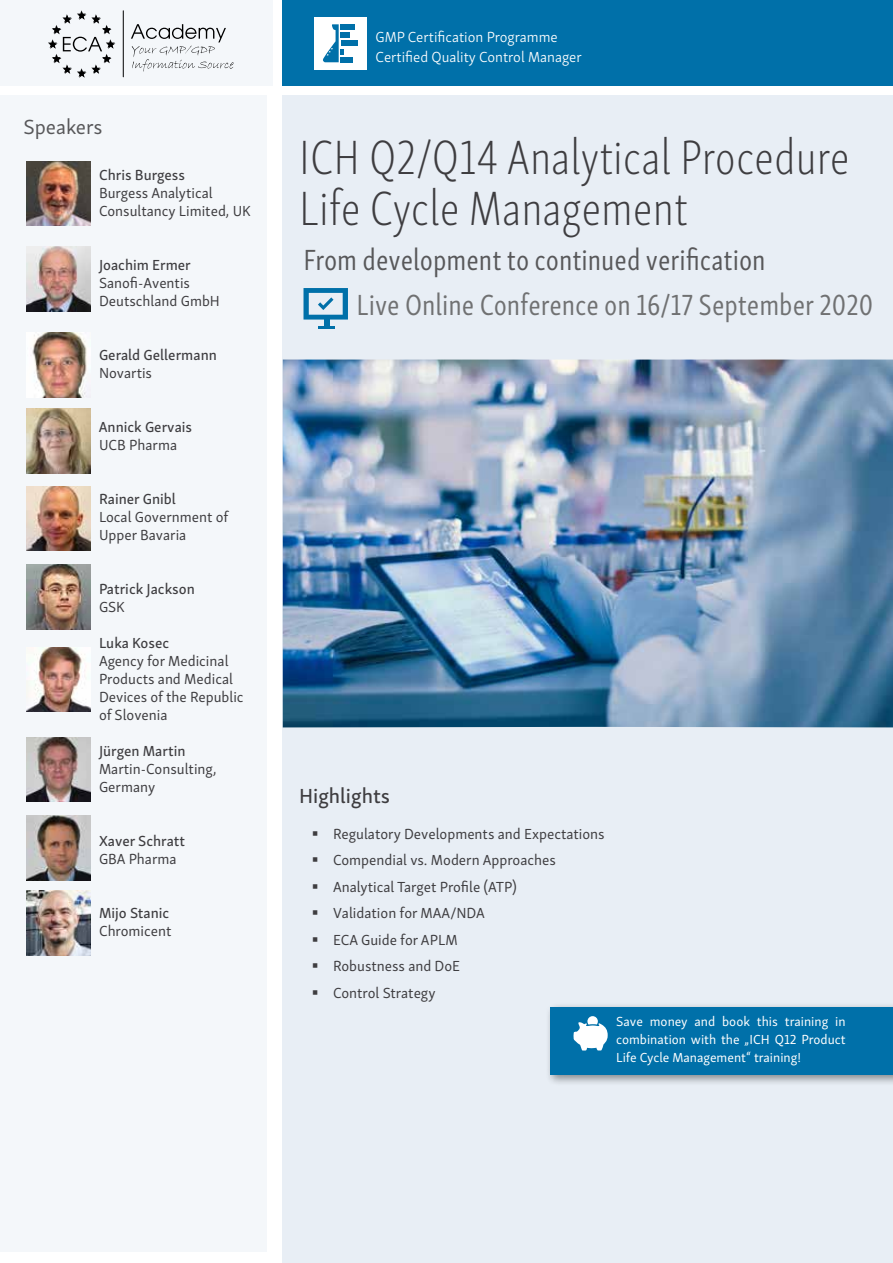
<style>
.page{position:relative;width:893px;height:1263px;background:#fff}
.page>*{position:absolute;margin:0;border:0;box-sizing:border-box;transform-origin:0 0}
.t1{font:49.5px/51px "Skolar Sans Latn Cp El";color:#3e3d40}
.t2{font:30px "Skolar Sans Latn Cp";color:#707172}
.t3{font:30px "Skolar Sans Latn Cp";color:#58585a}
.t4{font:21px "Skolar Sans Latn Me";color:#3e3d40}
.t5{font:21px "Skolar Sans Latn";color:#58585a}
.t6{font:15px/18px "Skolar Sans Latn";color:#3e3d40}
.t7{font:15px "Skolar Sans Latn Me";color:#3e3d40}
.t8{font:300 15px/19.5px "Skolar Sans Latn";color:#fff}
.t9{font:13.5px/18px "Skolar Sans Latn";color:#fff;text-align:justify}
</style>
<div class="page">
<div style="left:283px;top:96px;width:610px;height:1167px;background:#e8eef5"></div>
<div style="left:283px;top:0;width:610px;height:85px;background:#0070a9"></div>
<img style="left:283px;top:360px;width:610px;height:367px">
<div style="left:0;top:96px;width:267px;height:1156px;background:#f4f7fa"></div>
<img style="left:27px;top:161px;width:63px;height:65px">
<img style="left:27px;top:247px;width:63px;height:64px">
<img style="left:27px;top:333px;width:63px;height:64px">
<img style="left:27px;top:409px;width:63px;height:64px">
<img style="left:27px;top:486px;width:63px;height:65px">
<img style="left:27px;top:565px;width:63px;height:64px">
<img style="left:27px;top:647px;width:63px;height:65px">
<img style="left:27px;top:737px;width:63px;height:65px">
<img style="left:27px;top:815px;width:63px;height:65px">
<img style="left:27px;top:891px;width:63px;height:64px">
<div style="left:0;top:0;width:272px;height:85px;background:#f4f7fa"></div>
<div style="left:324px;top:319px;width:5px;height:8px;background:#0070a9"></div>
<hr style="left:318px;top:326px;width:17px;height:3px;background:#0070a9">
<svg style="left:303px;top:288px;width:45px;height:32px"></svg>
<hr style="left:123px;top:11px;width:1px;height:66px;background:#000">
<svg style="left:131px;top:24px;width:103px;height:48px"></svg>
<svg style="left:48px;top:10px;width:67px;height:68px"></svg>
<div style="left:546px;top:1002px;width:347px;height:84px;background:#000;opacity:.43"></div>
<div style="left:550px;top:1007px;width:343px;height:67px;background:#0070a9"></div>
<svg style="left:573px;top:1016px;width:35px;height:35px"></svg>
<div style="left:314px;top:17px;width:53px;height:53px;background:#fff"></div>
<div style="left:341px;top:57px;width:12px;height:5px;background:#0070a9"></div>
<div style="left:341px;top:24px;width:14px;height:5px;background:#0070a9"></div>
<div style="left:341px;top:41px;width:16px;height:5px;background:#0070a9"></div>
<svg style="left:323px;top:24px;width:21px;height:38px"></svg>
<div style="left:341px;top:32px;width:9px;height:6px;background:#0070a9"></div>
<h3 class="t5" style="left:23px;top:111px;width:81px">Speakers</h3>
<p class="t7" style="left:99px;top:163px;width:88px">Chris Burgess</p>
<p class="t6" style="left:99px;top:183px;width:153px">Burgess Analytical<br>Consultancy Limited, UK</p>
<p class="t7" style="left:99px;top:253px;width:93px">Joachim Ermer</p>
<p class="t6" style="left:99px;top:273px;width:122px">Sanofi-Aventis<br>Deutschland GmbH</p>
<p class="t7" style="left:99px;top:343px;width:119px">Gerald Gellermann</p>
<p class="t6" style="left:99px;top:363px;width:55px">Novartis</p>
<p class="t7" style="left:99px;top:415px;width:95px">Annick Gervais</p>
<p class="t6" style="left:99px;top:435px;width:80px">UCB Pharma</p>
<p class="t7" style="left:99px;top:487px;width:78px">Rainer Gnibl</p>
<p class="t6" style="left:99px;top:507px;width:131px">Local Government of<br>Upper Bavaria</p>
<p class="t7" style="left:99px;top:577px;width:97px">Patrick Jackson</p>
<p class="t6" style="left:99px;top:597px;width:27px">GSK</p>
<p class="t7" style="left:99px;top:631px;width:72px">Luka Kosec</p>
<p class="t6" style="left:99px;top:651px;width:146px">Agency for Medicinal<br>Products and Medical<br>Devices of the Republic of Slovenia</p>
<p class="t7" style="left:99px;top:739px;width:88px">Jürgen Martin</p>
<p class="t6" style="left:99px;top:759px;width:119px">Martin-Consulting,<br>Germany</p>
<p class="t7" style="left:99px;top:829px;width:88px">Xaver Schratt</p>
<p class="t6" style="left:99px;top:849px;width:79px">GBA Pharma</p>
<p class="t7" style="left:99px;top:901px;width:72px">Mijo Stanic</p>
<p class="t6" style="left:99px;top:921px;width:74px">Chromicent</p>
<p class="t8" style="left:376px;top:26px;width:208px">GMP Certification Programme<br>Certified Quality Control Manager</p>
<h1 class="t1" style="left:299px;top:129px;width:552px">ICH Q2/Q14 Analytical Procedure<br>Life Cycle Management</h1>
<h2 class="t3" style="left:303px;top:238px;width:464px">From development to continued verification</h2>
<h2 class="t2" style="left:356px;top:283px;width:518px">Live Online Conference on 16/17 September 2020</h2>
<h3 class="t4" style="left:299px;top:779px;width:93px">Highlights</h3>
<p class="t6" style="left:333px;top:819px;width:273px;line-height:26.5px">Regulatory Developments and Expectations<br>Compendial vs. Modern Approaches<br>Analytical Target Profile (ATP)<br>Validation for MAA/NDA<br>ECA Guide for APLM<br>Robustness and DoE<br>Control Strategy</p>
<p class="t9" style="left:616px;top:1011px;width:231px">Save money and book this training in combination with the „ICH Q12 Product Life Cycle Management“ training!</p>
</div>
